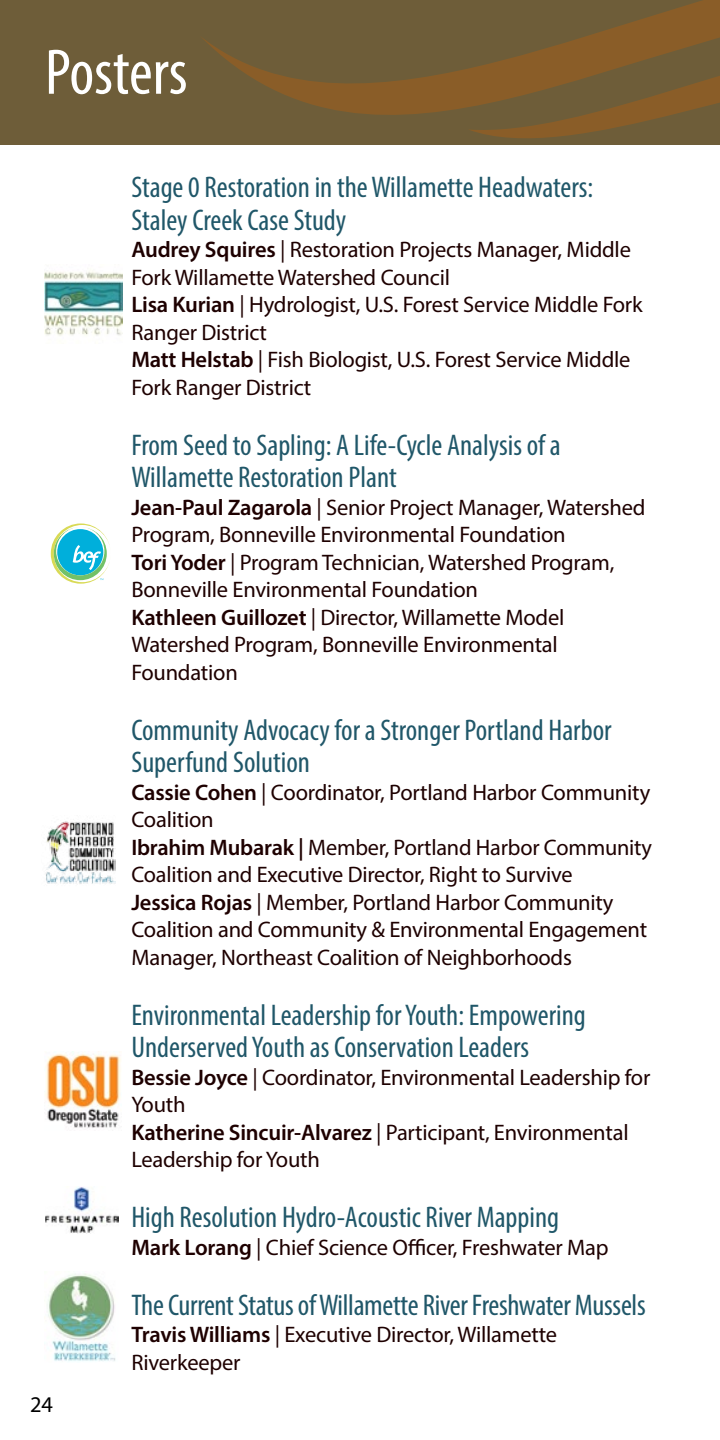
<style>
.page{position:relative;width:720px;height:1440px;background:#fff}
.page>*{position:absolute;margin:0;border:0;box-sizing:border-box;transform-origin:0 0}
.t1{font:condensed 65px "Myriad Pro";color:#fff}
.t2{font:condensed 30px/32.5px "Myriad Pro";color:#205769}
.t3{font:22.5px/27.5px "Myriad Pro";letter-spacing:-.01em;color:#1e0000}
.t4{font:22.5px "Myriad Pro";color:#000}
.s1{font-weight:600}
</style>
<div class="page">
<img style="left:47px;top:1274px;width:69px;height:88px">
<img style="left:45px;top:1052px;width:76px;height:76px">
<img style="left:45px;top:1187px;width:74px;height:46px">
<img style="left:44px;top:271px;width:79px;height:65px">
<svg style="left:51px;top:523px;width:59px;height:61px"></svg>
<img style="left:46px;top:821px;width:69px;height:63px">
<div style="left:0;top:0;width:720px;height:145px;background:#6e5d39"></div>
<svg style="left:202px;top:0;width:518px;height:115px"></svg>
<svg style="left:468px;top:26px;width:252px;height:112px"></svg>
<h1 class="t1" style="left:45px;top:33px;width:144px">Posters</h1>
<p class="t4" style="left:30px;top:1390px;width:25px">24</p>
<h2 class="t2" style="left:131px;top:171px;width:464px">Stage 0 Restoration in the Willamette Headwaters:<br>Staley Creek Case Study</h2>
<p class="t3" style="left:131px;top:235px;width:513px"><span class="s1">Audrey Squires</span> | Restoration Projects Manager, Middle Fork Willamette Watershed Council<br><span class="s1">Lisa Kurian</span> | Hydrologist, U.S. Forest Service Middle Fork Ranger District<br><span class="s1">Matt Helstab</span> | Fish Biologist, U.S. Forest Service Middle Fork Ranger District</p>
<h2 class="t2" style="left:131px;top:428px;width:431px">From Seed to Sapling: A Life-Cycle Analysis of a<br>Willamette Restoration Plant</h2>
<p class="t3" style="left:131px;top:493px;width:516px"><span class="s1">Jean-Paul Zagarola</span> | Senior Project Manager, Watershed Program, Bonneville Environmental Foundation<br><span class="s1">Tori Yoder</span> | Program Technician, Watershed Program, Bonneville Environmental Foundation<br><span class="s1">Kathleen Guillozet</span> | Director, Willamette Model Watershed Program, Bonneville Environmental Foundation</p>
<h2 class="t2" style="left:131px;top:713px;width:482px">Community Advocacy for a Stronger Portland Harbor<br>Superfund Solution</h2>
<p class="t3" style="left:131px;top:778px;width:522px"><span class="s1">Cassie Cohen</span> | Coordinator, Portland Harbor Community Coalition<br><span class="s1">Ibrahim Mubarak |</span> Member, Portland Harbor Community Coalition and Executive Director, Right to Survive<br><span class="s1">Jessica Rojas</span> | Member, Portland Harbor Community Coalition and Community &amp; Environmental Engagement Manager, Northeast Coalition of Neighborhoods</p>
<h2 class="t2" style="left:131px;top:998px;width:456px">Environmental Leadership for Youth: Empowering<br>Underserved Youth as Conservation Leaders</h2>
<p class="t3" style="left:131px;top:1063px;width:521px"><span class="s1">Bessie Joyce</span> | Coordinator, Environmental Leadership for Youth<br><span class="s1">Katherine Sincuir-Alvarez</span> | Participant, Environmental Leadership for Youth</p>
<h2 class="t2" style="left:131px;top:1201px;width:429px">High Resolution Hydro-Acoustic River Mapping</h2>
<p class="t3" style="left:131px;top:1233px;width:479px"><span class="s1">Mark Lorang</span> | Chief Science Officer, Freshwater Map</p>
<h2 class="t2" style="left:131px;top:1288px;width:516px">The Current Status of Willamette River Freshwater Mussels</h2>
<p class="t3" style="left:131px;top:1320px;width:427px"><span class="s1">Travis Williams</span> | Executive Director, Willamette<br>Riverkeeper</p>
</div>
